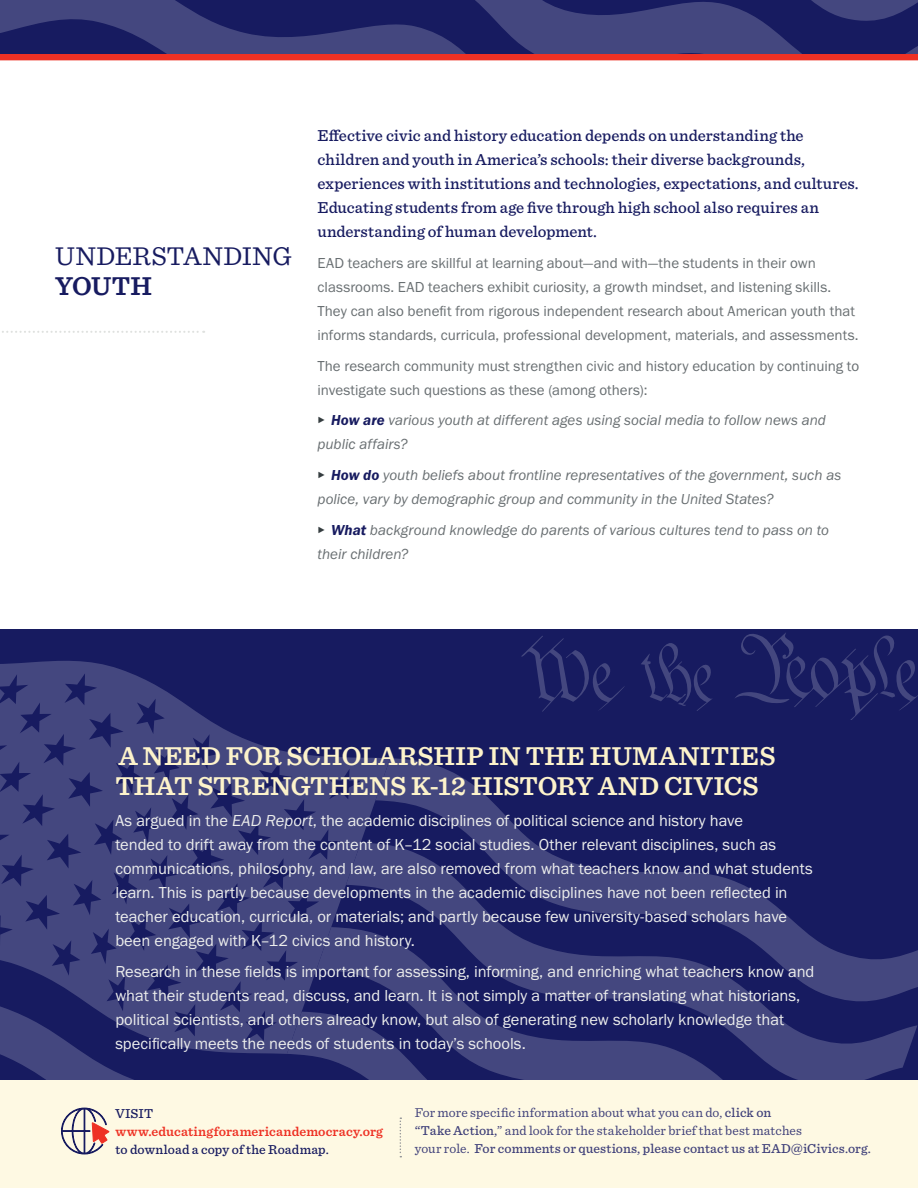
<style>
.page{position:relative;width:918px;height:1188px;background:#fff}
.page>*{position:absolute;margin:0;border:0;box-sizing:border-box;transform-origin:0 0}
.t1{font:600 27px/30px "Sentinel";color:#fdf3cb}
.t2{font:27px "Sentinel";letter-spacing:.005em;color:#171b60}
.t3{font:600 27px "Sentinel";letter-spacing:-.01em;color:#171b60}
.t4{font:16.5px/24px "Franklin Gothic URW Boo";letter-spacing:-.005em;color:#ecedec}
.t5{font:500 16.5px/24px "Sentinel";letter-spacing:.005em;color:#171b60}
.t6{font:15px/24px "Franklin Gothic URW Boo";color:#696f72}
.t7{font:15px/24px "Franklin Gothic URW Boo Ita";color:#696f72}
.t8{font:13.5px/18px "Sentinel";letter-spacing:.01em;color:#40417a}
.t9{font:600 13.5px "Sentinel";letter-spacing:.01em;color:#ee3124}
.t10{font:500 13.5px "Sentinel";letter-spacing:.01em;color:#171b60}
.s1{font-family:"Franklin Gothic URW Boo";color:#353d40}
.s2{font-family:"Franklin Gothic URW Dem Ita";color:#171b60}
.s3{font-family:"Franklin Gothic URW Boo Ita"}
.s4{font-weight:500}
</style>
<div class="page">
<div style="left:0;top:1080px;width:918px;height:108px;background:#fef9e3"></div>
<div style="left:0;top:48px;width:918px;height:12px;background:#ee3124"></div>
<svg style="left:61px;top:1108px;width:48px;height:46px"></svg>
<svg style="left:0;top:0;width:910px;height:54px;background:#2f3270"></svg>
<svg style="left:400px;top:1118px;width:1px;height:39px"></svg>
<svg style="left:2px;top:331px;width:202px;height:2px"></svg>
<div style="left:0;top:629px;width:918px;height:451px;background:#171b60"></div>
<svg style="left:390px;top:758px;width:528px;height:229px"></svg>
<svg style="left:390px;top:832px;width:527px;height:240px"></svg>
<svg style="left:858px;top:917px;width:30px;height:163px"></svg>
<svg style="left:390px;top:865px;width:468px;height:215px"></svg>
<svg style="left:390px;top:950px;width:439px;height:130px;fill:#44477f"></svg>
<svg style="left:390px;top:1035px;width:409px;height:45px"></svg>
<svg style="left:0;top:661px;width:390px;height:419px;fill:#44477f"></svg>
<svg style="left:641px;top:643px;width:71px;height:68px"></svg>
<svg style="left:521px;top:636px;width:104px;height:76px"></svg>
<svg style="left:735px;top:633px;width:183px;height:87px"></svg>
<h1 class="t2" style="left:55px;top:236px;width:238px">UNDERSTANDING</h1>
<h1 class="t3" style="left:55px;top:265px;width:99px">YOUTH</h1>
<p class="t5" style="left:318px;top:123px;width:543px">Effective civic and history education depends on understanding the children and youth in America’s schools: their diverse backgrounds, experiences with institutions and technologies, expectations, and cultures.<br>Educating students from age five through high school also requires an understanding of human development.</p>
<p class="t6" style="left:318px;top:251px;width:543px">EAD teachers are skillful at learning about—and with—the students in their own classrooms. EAD teachers exhibit curiosity, a growth mindset, and listening skills.<br>They can also benefit from rigorous independent research about American youth that informs standards, curricula, professional development, materials, and assessments.</p>
<p class="t6" style="left:318px;top:353px;width:543px">The research community must strengthen civic and history education by continuing to investigate such questions as these (among others):</p>
<p class="t7" style="left:318px;top:408px;width:510px"><span class="s1">▸</span> <span class="s2">How are</span> various youth at different ages using social media to follow news and public affairs?</p>
<p class="t7" style="left:318px;top:463px;width:525px"><span class="s1">▸</span> <span class="s2">How do</span> youth beliefs about frontline representatives of the government, such as police, vary by demographic group and community in the United States?</p>
<p class="t7" style="left:318px;top:518px;width:513px"><span class="s1">▸</span> <span class="s2">What</span> background knowledge do parents of various cultures tend to pass on to their children?</p>
<h1 class="t1" style="left:115px;top:740px;width:662px">A NEED FOR SCHOLARSHIP IN THE HUMANITIES<br>THAT STRENGTHENS K-12 HISTORY AND CIVICS</h1>
<p class="t4" style="left:115px;top:808px;width:699px">As argued in the <span class="s3">EAD Report</span>, the academic disciplines of political science and history have<br>tended to drift away from the content of K–12 social studies. Other relevant disciplines, such as communications, philosophy, and law, are also removed from what teachers know and what students learn. This is partly because developments in the academic disciplines have not been reflected in teacher education, curricula, or materials; and partly because few university-based scholars have been engaged with K–12 civics and history.</p>
<p class="t4" style="left:115px;top:959px;width:701px">Research in these fields is important for assessing, informing, and enriching what teachers know and what their students read, discuss, and learn. It is not simply a matter of translating what historians, political scientists, and others already know, but also of generating new scholarly knowledge that specifically meets the needs of students in today’s schools.</p>
<p class="t10" style="left:115px;top:1103px;width:39px">VISIT</p>
<p class="t9" style="left:115px;top:1121px;width:269px">www.educatingforamericandemocracy.org</p>
<p class="t10" style="left:115px;top:1139px;width:215px">to download a copy of the Roadmap.</p>
<p class="t8" style="left:415px;top:1103px;width:458px">For more specific information about what you can do, <span class="s4">click on<br>“Take Action,</span>” and look for the stakeholder brief that best matches<br>your role. <span class="s4">For comments or questions, please contact us at EAD@iCivics.org.</span></p>
</div>
